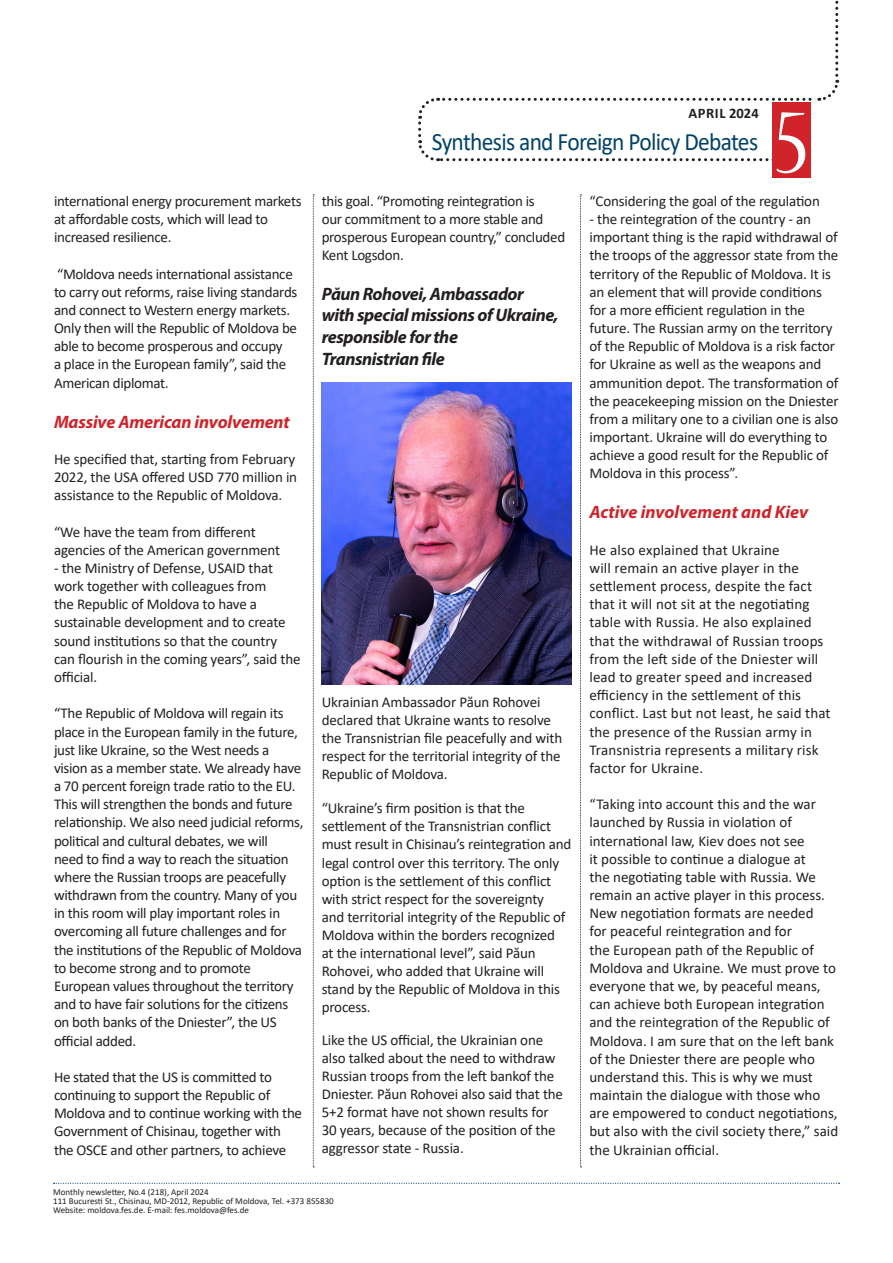
<style>
.page{position:relative;width:893px;height:1263px;background:#fff}
.page>*{position:absolute;margin:0;border:0;box-sizing:border-box;transform-origin:0 0}
.t1{font:condensed 102px "Nueva Std";color:#fff}
.t2{font:25.05px "Calibri";letter-spacing:-.03em;color:#014368;scale:.94 1}
.INTERTITLU{font:italic 700 18px/21.6px "Myriad Pro";letter-spacing:-.025em;color:#231f20}
.INTERTITLU-2{font:italic 700 18px "Myriad Pro";letter-spacing:-.01em;color:#d1232a}
.texte{font:15px/18.1px "Calibri";letter-spacing:-.01em;color:#231f20}
.texte-2{font:15px/18.1px "Calibri";letter-spacing:.01em;color:#231f20}
.t3{font:700 14.55px "Calibri";letter-spacing:.04em;color:#231f20}
.t4{font:9px/9px "Calibri";color:#231f20}
</style>
<div class="page">
<svg style="left:54px;top:1183px;width:786px;height:1px"></svg>
<svg style="left:418px;top:0;width:422px;height:163px"></svg>
<div style="left:772px;top:102px;width:38px;height:76px;background:#d1232a"></div>
<img style="left:322px;top:383px;width:249px;height:302px">
<svg style="left:313px;top:195px;width:1px;height:972px"></svg>
<svg style="left:580px;top:195px;width:2px;height:972px"></svg>
<p class="texte" style="left:54px;top:191px;width:249px">international energy procurement markets at affordable costs, which will lead to increased resilience.</p>
<p class="texte" style="left:54px;top:264px;width:245px">“Moldova needs international assistance to carry out reforms, raise living standards and connect to Western energy markets.<br>Only then will the Republic of Moldova be able to become prosperous and occupy<br>a place in the European family”, said the American diplomat.</p>
<p class="INTERTITLU-2" style="left:54px;top:410px;width:237px">Massive American involvement</p>
<p class="texte" style="left:54px;top:449px;width:245px">He specified that, starting from February<br>2022, the USA offered USD 770 million in assistance to the Republic of Moldova.</p>
<p class="texte" style="left:54px;top:522px;width:228px">“We have the team from different agencies of the American government</p>
<p class="texte" style="left:54px;top:558px;width:248px">- the Ministry of Defense, USAID that work together with colleagues from<br>the Republic of Moldova to have a sustainable development and to create sound institutions so that the country can flourish in the coming years”, said the official.</p>
<p class="texte" style="left:54px;top:704px;width:251px">“The Republic of Moldova will regain its place in the European family in the future, just like Ukraine, so the West needs a vision as a member state. We already have a 70 percent foreign trade ratio to the EU.<br>This will strengthen the bonds and future relationship. We also need judicial reforms, political and cultural debates, we will<br>need to find a way to reach the situation where the Russian troops are peacefully withdrawn from the country. Many of you in this room will play important roles in overcoming all future challenges and for the institutions of the Republic of Moldova to become strong and to promote European values throughout the territory and to have fair solutions for the citizens on both banks of the Dniester”, the US official added.</p>
<p class="texte" style="left:54px;top:1067px;width:250px">He stated that the US is committed to continuing to support the Republic of Moldova and to continue working with the Government of Chisinau, together with the OSCE and other partners, to achieve</p>
<p class="t3" style="left:688px;top:103px;width:72px">APRIL 2024</p>
<h2 class="t2" style="left:432px;top:124px;width:349px">Synthesis and Foreign Policy Debates</h2>
<p class="t1" style="left:775px;top:96px;width:35px">5</p>
<p class="texte" style="left:322px;top:191px;width:245px">this goal. “Promoting reintegration is<br>our commitment to a more stable and prosperous European country,” concluded<br>Kent Logsdon.</p>
<p class="INTERTITLU" style="left:322px;top:282px;width:238px">Păun Rohovei, Ambassador with special missions of Ukraine, responsible for the</p>
<p class="INTERTITLU" style="left:322px;top:347px;width:125px">Transnistrian file</p>
<p class="texte" style="left:322px;top:692px;width:242px">Ukrainian Ambassador Păun Rohovei declared that Ukraine wants to resolve the Transnistrian file peacefully and with respect for the territorial integrity of the Republic of Moldova.</p>
<p class="texte" style="left:322px;top:799px;width:251px">“Ukraine’s firm position is that the settlement of the Transnistrian conflict must result in Chisinau’s reintegration and legal control over this territory. The only option is the settlement of this conflict with strict respect for the sovereignty<br>and territorial integrity of the Republic of Moldova within the borders recognized<br>at the international level”, said Păun Rohovei, who added that Ukraine will stand by the Republic of Moldova in this process.</p>
<p class="texte" style="left:322px;top:1030px;width:243px">Like the US official, the Ukrainian one also talked about the need to withdraw Russian troops from the left bankof the Dniester. Păun Rohovei also said that the 5+2 format have not shown results for 30 years, because of the position of the aggressor state - Russia.</p>
<p class="texte" style="left:589px;top:191px;width:232px">“Considering the goal of the regulation</p>
<p class="texte" style="left:589px;top:210px;width:251px">- the reintegration of the country - an important thing is the rapid withdrawal of the troops of the aggressor state from the territory of the Republic of Moldova. It is an element that will provide conditions for a more efficient regulation in the future. The Russian army on the territory of the Republic of Moldova is a risk factor for Ukraine as well as the weapons and ammunition depot. The transformation of the peacekeeping mission on the Dniester from a military one to a civilian one is also important. Ukraine will do everything to achieve a good result for the Republic of Moldova in this process”.</p>
<p class="INTERTITLU-2" style="left:589px;top:501px;width:220px">Active involvement and Kiev</p>
<p class="texte-2" style="left:589px;top:540px;width:243px">He also explained that Ukraine<br>will remain an active player in the settlement process, despite the fact that it will not sit at the negotiating table with Russia. He also explained that the withdrawal of Russian troops from the left side of the Dniester will lead to greater speed and increased efficiency in the settlement of this conflict. Last but not least, he said that the presence of the Russian army in Transnistria represents a military risk factor for Ukraine.</p>
<p class="texte" style="left:589px;top:795px;width:250px">“Taking into account this and the war launched by Russia in violation of international law, Kiev does not see<br>it possible to continue a dialogue at<br>the negotiating table with Russia. We remain an active player in this process.<br>New negotiation formats are needed<br>for peaceful reintegration and for<br>the European path of the Republic of Moldova and Ukraine. We must prove to everyone that we, by peaceful means, can achieve both European integration and the reintegration of the Republic of Moldova. I am sure that on the left bank of the Dniester there are people who understand this. This is why we must maintain the dialogue with those who are empowered to conduct negotiations, but also with the civil society there,” said the Ukrainian official.</p>
<p class="t4" style="left:53px;top:1187px;width:282px">Monthly newsletter, No.4 (218), April 2024<br>111 Bucuresti St., Chisinau, MD-2012, Republic of Moldova, Tel. +373 855830<br>Website: moldova.fes.de. E-mail: fes.moldova@fes.de</p>
</div>
